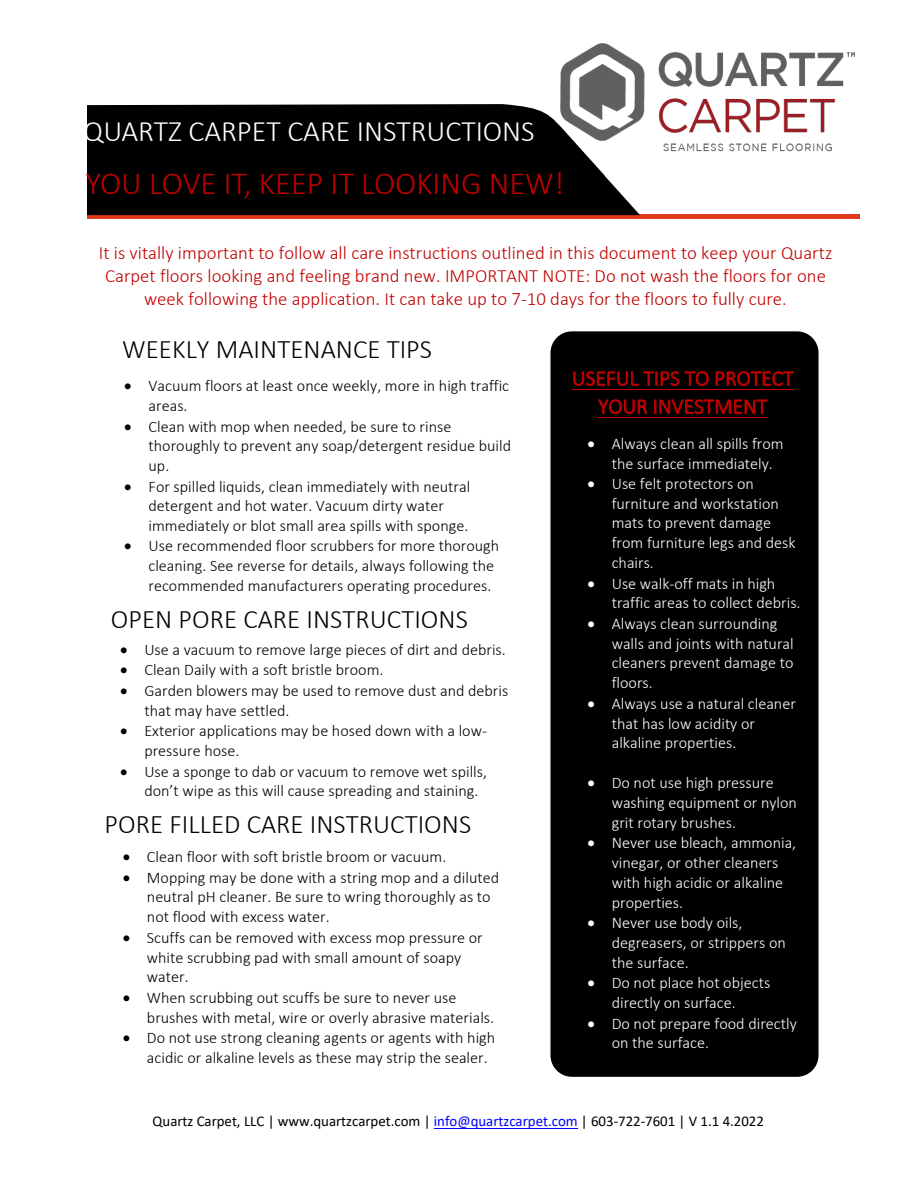
<style>
.page{position:relative;width:918px;height:1188px;background:#fff}
.page>*{position:absolute;margin:0;border:0;box-sizing:border-box;transform-origin:0 0}
.t1{font:300 32.25px "Calibri";color:#c00000}
.t2{font:300 29.7px "Calibri";color:#fff}
.t3{font:300 26.85px "Calibri";color:#000}
.t4{font:300 21.3px/28px "Calibri";color:#c00000;text-align:center}
.t5{font:300 18.75px/23.1px "Calibri";color:#c00000;text-align:center}
.t6{font:300 16.2px/19.6px "Calibri";color:#000}
.t7{font:300 16.2px/19.6px "Calibri";color:#fff}
.t8{font:14.85px "Calibri";color:#000}
.s1{color:#00f}
</style>
<div class="page">
<hr style="left:434px;top:1128px;width:143px;height:1px;background:#00f">
<svg style="left:87px;top:215px;width:772px;height:4px;fill:#df3a1a"></svg>
<div style="left:551px;top:331px;width:268px;height:746px;background:#000;border-radius:21px"></div>
<hr style="left:572px;top:389px;width:222px;height:1px;background:#c00000">
<hr style="left:598px;top:417px;width:169px;height:1px;background:#c00000">
<div style="left:87px;top:104px;width:554px;height:111px;background:#000"></div>
<img style="left:535px;top:43px;width:320px;height:120px">
<h2 class="t2" style="left:84px;top:113px;width:453px">QUARTZ CARPET CARE INSTRUCTIONS</h2>
<h1 class="t1" style="left:86px;top:163px;width:480px">YOU LOVE IT, KEEP IT LOOKING NEW!</h1>
<p class="t5" style="left:99px;top:241px;width:735px">It is vitally important to follow all care instructions outlined in this document to keep your Quartz<br>Carpet floors looking and feeling brand new. IMPORTANT NOTE: Do not wash the floors for one week following the application. It can take up to 7-10 days for the floors to fully cure.</p>
<h3 class="t3" style="left:122px;top:333px;width:312px">WEEKLY MAINTENANCE TIPS</h3>
<p class="t6" style="left:149px;top:376px;width:362px;text-indent:-24px">• Vacuum floors at least once weekly, more in high traffic areas.</p>
<p class="t6" style="left:149px;top:416px;width:364px;text-indent:-24px">• Clean with mop when needed, be sure to rinse thoroughly to prevent any soap/detergent residue build up.</p>
<p class="t6" style="left:149px;top:476px;width:323px;text-indent:-24px">• For spilled liquids, clean immediately with neutral detergent and hot water. Vacuum dirty water immediately or blot small area spills with sponge.</p>
<p class="t6" style="left:149px;top:536px;width:352px;text-indent:-24px">• Use recommended floor scrubbers for more thorough cleaning. See reverse for details, always following the recommended manufacturers operating procedures.</p>
<h3 class="t3" style="left:111px;top:602px;width:359px">OPEN PORE CARE INSTRUCTIONS</h3>
<p class="t6" style="left:120px;top:640px;width:387px">• Use a vacuum to remove large pieces of dirt and debris.</p>
<p class="t6" style="left:120px;top:660px;width:265px">• Clean Daily with a soft bristle broom.</p>
<p class="t6" style="left:144px;top:681px;width:365px;text-indent:-24px">• Garden blowers may be used to remove dust and debris that may have settled.</p>
<p class="t6" style="left:144px;top:721px;width:344px;text-indent:-24px">• Exterior applications may be hosed down with a low&shy;pressure hose.</p>
<p class="t6" style="left:144px;top:761px;width:344px;text-indent:-24px">• Use a sponge to dab or vacuum to remove wet spills, don’t wipe as this will cause spreading and staining.</p>
<h3 class="t3" style="left:105px;top:808px;width:368px">PORE FILLED CARE INSTRUCTIONS</h3>
<p class="t6" style="left:123px;top:847px;width:325px">• Clean floor with soft bristle broom or vacuum.</p>
<p class="t6" style="left:147px;top:867px;width:354px;text-indent:-24px">• Mopping may be done with a string mop and a diluted neutral pH cleaner. Be sure to wring thoroughly as to not flood with excess water.</p>
<p class="t6" style="left:147px;top:928px;width:337px;text-indent:-24px">• Scuffs can be removed with excess mop pressure or white scrubbing pad with small amount of soapy water.</p>
<p class="t6" style="left:147px;top:988px;width:349px;text-indent:-24px">• When scrubbing out scuffs be sure to never use brushes with metal, wire or overly abrasive materials.</p>
<p class="t6" style="left:147px;top:1028px;width:350px;text-indent:-24px">• Do not use strong cleaning agents or agents with high acidic or alkaline levels as these may strip the sealer.</p>
<h3 class="t4" style="left:572px;top:364px;width:223px">USEFUL TIPS TO PROTECT<br>YOUR INVESTMENT</h3>
<p class="t7" style="left:612px;top:434px;width:173px;text-indent:-24px">• Always clean all spills from the surface immediately.</p>
<p class="t7" style="left:612px;top:474px;width:185px;text-indent:-24px">• Use felt protectors on furniture and workstation mats to prevent damage from furniture legs and desk chairs.</p>
<p class="t7" style="left:612px;top:573px;width:190px;text-indent:-24px">• Use walk-off mats in high traffic areas to collect debris.</p>
<p class="t7" style="left:612px;top:614px;width:184px;text-indent:-24px">• Always clean surrounding walls and joints with natural cleaners prevent damage to floors.</p>
<p class="t7" style="left:612px;top:693px;width:186px;text-indent:-24px">• Always use a natural cleaner that has low acidity or alkaline properties.</p>
<p class="t7" style="left:612px;top:773px;width:187px;text-indent:-24px">• Do not use high pressure washing equipment or nylon grit rotary brushes.</p>
<p class="t7" style="left:612px;top:833px;width:186px;text-indent:-24px">• Never use bleach, ammonia, vinegar, or other cleaners with high acidic or alkaline properties.</p>
<p class="t7" style="left:612px;top:913px;width:176px;text-indent:-24px">• Never use body oils, degreasers, or strippers on the surface.</p>
<p class="t7" style="left:612px;top:973px;width:160px;text-indent:-24px">• Do not place hot objects directly on surface.</p>
<p class="t7" style="left:612px;top:1013px;width:187px;text-indent:-24px">• Do not prepare food directly on the surface.</p>
<p class="t8" style="left:153px;top:1111px;width:613px">Quartz Carpet, LLC | www.quartzcarpet.com | <span class="s1">info@quartzcarpet.com</span> | 603-722-7601 | V 1.1 4.2022</p>
</div>
